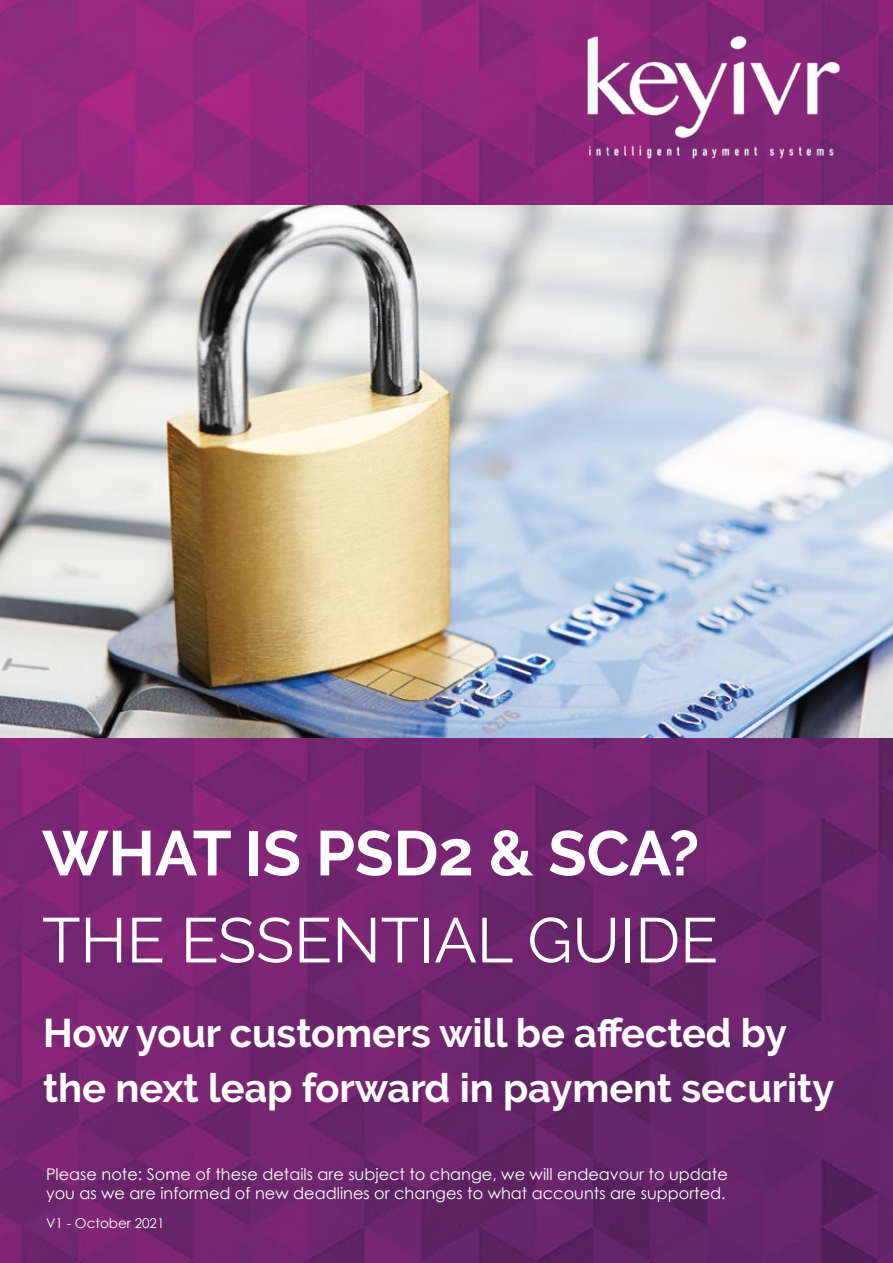
<style>
.page{position:relative;width:893px;height:1263px;background:#fff}
.page>*{position:absolute;margin:0;border:0;box-sizing:border-box;transform-origin:0 0}
.t1{font:63px "Raleway";letter-spacing:-.005em;color:#fff}
.t2{font:700 63px "Raleway";letter-spacing:-.005em;color:#fff}
.t3{font:700 39.9px/55.2px "Raleway";letter-spacing:-.005em;color:#fff}
.t4{font:16.05px/19.4px "Century Gothic";color:#fff}
.t5{font:13.5px "Century Gothic";color:#fff}
</style>
<div class="page">
<img style="left:0;top:0;width:893px;height:1263px">
<img style="left:561px;top:9px;width:302px;height:174px">
<img style="left:0;top:205px;width:893px;height:532px">
<h1 class="t2" style="left:42px;top:817px;width:659px">WHAT IS PSD2 &amp; SCA?</h1>
<h1 class="t1" style="left:42px;top:904px;width:678px">THE ESSENTIAL GUIDE</h1>
<h2 class="t3" style="left:43px;top:1005px;width:793px">How your customers will be affected by the next leap forward in payment security</h2>
<p class="t4" style="left:46px;top:1164px;width:683px">Please note: Some of these details are subject to change, we will endeavour to update you as we are informed of new deadlines or changes to what accounts are supported.</p>
<p class="t5" style="left:46px;top:1214px;width:120px">V1 - October 2021</p>
</div>
